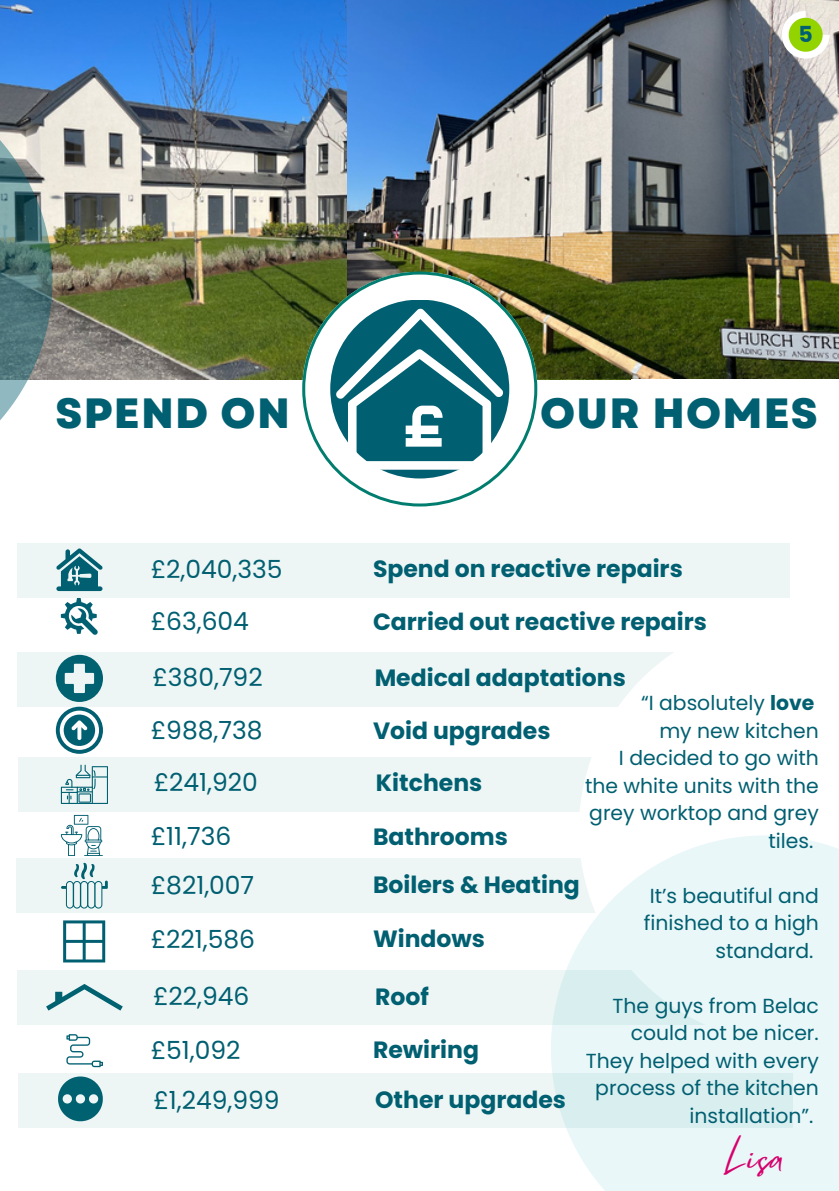
<style>
.page{position:relative;width:839px;height:1191px;background:#fff}
.page>*{position:absolute;margin:0;border:0;box-sizing:border-box;transform-origin:0 0}
.t1{font:800 42.2px "Garet";letter-spacing:.03em;color:#005f71}
.t2{font:34.6px "Mistrully";color:#d6006d}
.t3{font:25px "Poppins";color:#005f71}
.t4{font:700 23.6px "Poppins";color:#005f71}
.t5{font:700 22px "Poppins";color:#005f71}
.t6{font:20.4px/27.4px "Poppins";color:#005f71;text-align:right}
.s1{font-weight:700}
</style>
<div class="page">
<img style="left:0;top:0;width:347px;height:379px">
<img style="left:347px;top:0;width:491px;height:379px">
<svg style="left:302px;top:272px;width:235px;height:235px"></svg>
<div style="left:330px;top:300px;width:179px;height:178px;background:#005f71;border-radius:50%"></div>
<svg style="left:336px;top:309px;width:167px;height:161px"></svg>
<div style="left:17px;top:543px;width:772px;height:55px;background:#eef6f5"></div>
<svg style="left:56px;top:548px;width:46px;height:43px"></svg>
<svg style="left:61px;top:598px;width:37px;height:37px"></svg>
<svg style="left:56px;top:707px;width:46px;height:46px"></svg>
<svg style="left:61px;top:815px;width:42px;height:41px"></svg>
<svg style="left:63px;top:920px;width:42px;height:42px"></svg>
<svg style="left:66px;top:1034px;width:36px;height:33px"></svg>
<div style="left:18px;top:652px;width:772px;height:55px;background:#eef6f5"></div>
<div style="left:18px;top:757px;width:773px;height:55px;background:#eef6f5"></div>
<div style="left:16px;top:858px;width:773px;height:55px;background:#eef6f5"></div>
<div style="left:18px;top:970px;width:774px;height:55px;background:#eef6f5"></div>
<div style="left:18px;top:1073px;width:774px;height:55px;background:#eef6f5"></div>
<svg style="left:580px;top:652px;width:211px;height:184px;fill:#fff"></svg>
<svg style="left:551px;top:836px;width:287px;height:355px;fill:#e9f7f8"></svg>
<svg style="left:0;top:67px;width:52px;height:353px;background:#748f95"></svg>
<svg style="left:781px;top:11px;width:48px;height:48px"></svg>
<p class="t5" style="left:798px;top:19px;width:16px">5</p>
<p class="t1" style="left:55px;top:383px;width:236px">SPEND ON</p>
<p class="t1" style="left:540px;top:383px;width:279px">OUR HOMES</p>
<p class="t3" style="left:151px;top:551px;width:133px">£2,040,335</p>
<p class="t4" style="left:373px;top:552px;width:311px">Spend on reactive repairs</p>
<p class="t3" style="left:151px;top:604px;width:100px">£63,604</p>
<p class="t4" style="left:373px;top:605px;width:335px">Carried out reactive repairs</p>
<p class="t3" style="left:152px;top:660px;width:112px">£380,792</p>
<p class="t4" style="left:374px;top:661px;width:252px">Medical adaptations</p>
<p class="t3" style="left:151px;top:713px;width:113px">£988,738</p>
<p class="t4" style="left:373px;top:714px;width:179px">Void upgrades</p>
<p class="t3" style="left:154px;top:765px;width:106px">£241,920</p>
<p class="t4" style="left:376px;top:766px;width:108px">Kitchens</p>
<p class="t3" style="left:151px;top:819px;width:82px">£11,736</p>
<p class="t4" style="left:373px;top:820px;width:136px">Bathrooms</p>
<p class="t3" style="left:151px;top:867px;width:105px">£821,007</p>
<p class="t4" style="left:373px;top:868px;width:208px">Boilers &amp; Heating</p>
<p class="t6" style="left:641px;top:690px;width:175px">“I absolutely <span class="s1">love</span></p>
<p class="t6" style="left:659px;top:717px;width:161px">my new kitchen</p>
<p class="t6" style="left:585px;top:745px;width:235px">I decided to go with the white units with the grey worktop and grey tiles.</p>
<p class="t6" style="left:643px;top:882px;width:176px">It’s beautiful and finished to a high standard.</p>
<p class="t6" style="left:586px;top:992px;width:234px">The guys from Belac could not be nicer.<br>They helped with every process of the kitchen installation”.</p>
<p class="t2" style="left:724px;top:1130px;width:60px">Lisa</p>
<p class="t3" style="left:151px;top:921px;width:106px">£221,586</p>
<p class="t4" style="left:373px;top:922px;width:113px">Windows</p>
<p class="t3" style="left:153px;top:979px;width:98px">£22,946</p>
<p class="t4" style="left:375px;top:980px;width:55px">Roof</p>
<p class="t3" style="left:151px;top:1032px;width:91px">£51,092</p>
<p class="t4" style="left:373px;top:1033px;width:107px">Rewiring</p>
<p class="t3" style="left:153px;top:1082px;width:128px">£1,249,999</p>
<p class="t4" style="left:375px;top:1084px;width:192px">Other upgrades</p>
</div>
